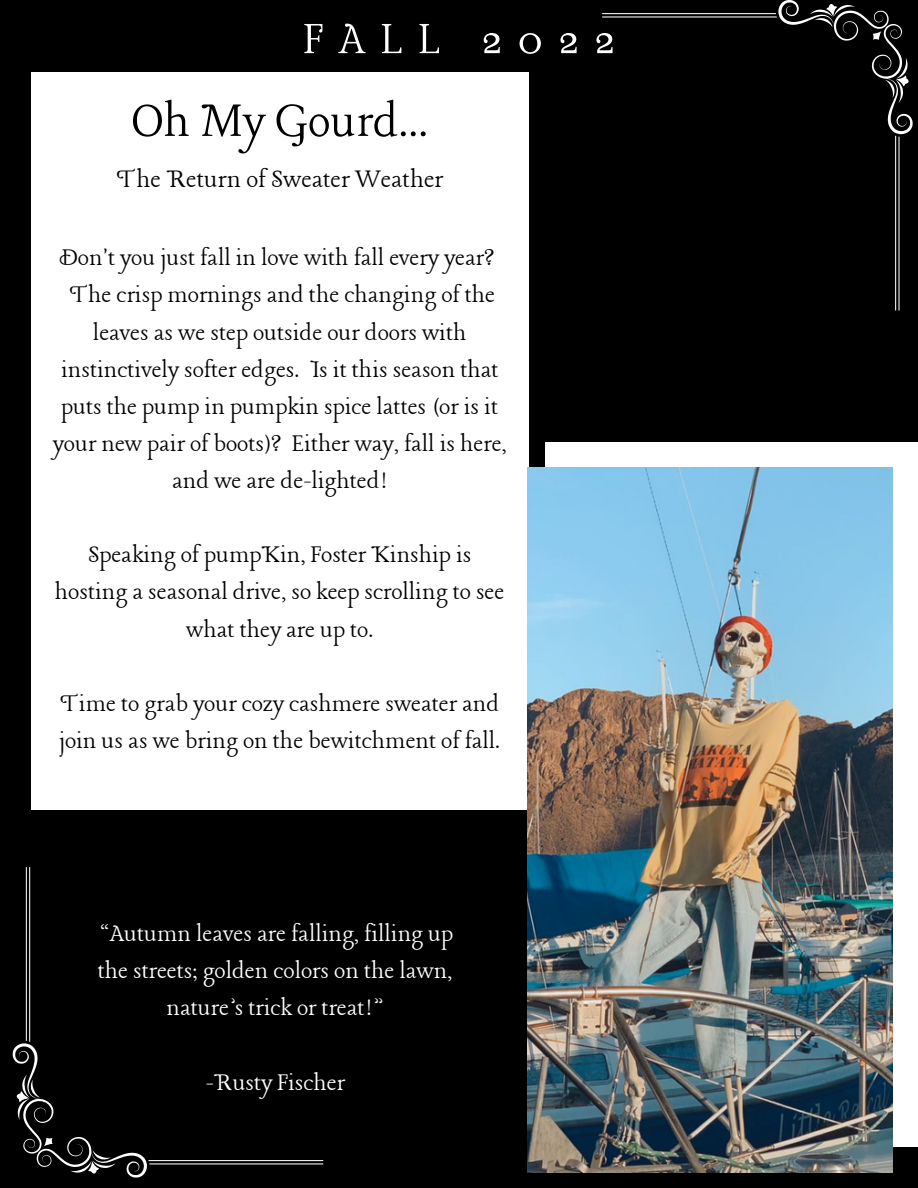
<style>
.page{position:relative;width:918px;height:1188px;background:#000}
.page>*{position:absolute;margin:0;border:0;box-sizing:border-box;transform-origin:0 0}
.t1{font:54px "Lancelot";color:#000}
.t2{font:50.25px "Lancelot";letter-spacing:.32em;color:#fff}
.t3{font:28.5px "Lancelot";color:#000}
.t4{font:27px/37.2px "Lancelot";color:#000;text-align:center}
.t5{font:27px/37.2px "Lancelot";color:#fff;text-align:center}
</style>
<div class="page">
<div style="left:31px;top:72px;width:498px;height:738px;background:#fff"></div>
<svg style="left:13px;top:867px;width:310px;height:311px"></svg>
<svg style="left:602px;top:0;width:311px;height:310px"></svg>
<div style="left:545px;top:443px;width:373px;height:704px;background:#fff"></div>
<img style="left:527px;top:468px;width:366px;height:704px">
<h2 class="t2" style="left:303px;top:14px;width:313px">FALL 2022</h2>
<h1 class="t1" style="left:131px;top:94px;width:298px">Oh My Gourd...</h1>
<p class="t3" style="left:117px;top:164px;width:328px">The Return of Sweater Weather</p>
<p class="t4" style="left:53px;top:241px;width:455px">Don't you just fall in love with fall every year?<br>The crisp mornings and the changing of the leaves as we step outside our doors with instinctively softer edges. Is it this season that puts the pump in pumpkin spice lattes (or is it your new pair of boots)? Either way, fall is here, and we are de-lighted!</p>
<p class="t4" style="left:55px;top:538px;width:451px">Speaking of pumpKin, Foster Kinship is hosting a seasonal drive, so keep scrolling to see what they are up to.</p>
<p class="t4" style="left:59px;top:686px;width:443px;text-align:left">Time to grab your cozy cashmere sweater and join us as we bring on the bewitchment of fall.</p>
<p class="t5" style="left:97px;top:916px;width:358px">“Autumn leaves are falling, filling up the streets; golden colors on the lawn, nature’s trick or treat!”</p>
<p class="t5" style="left:206px;top:1065px;width:141px">-Rusty Fischer</p>
</div>
